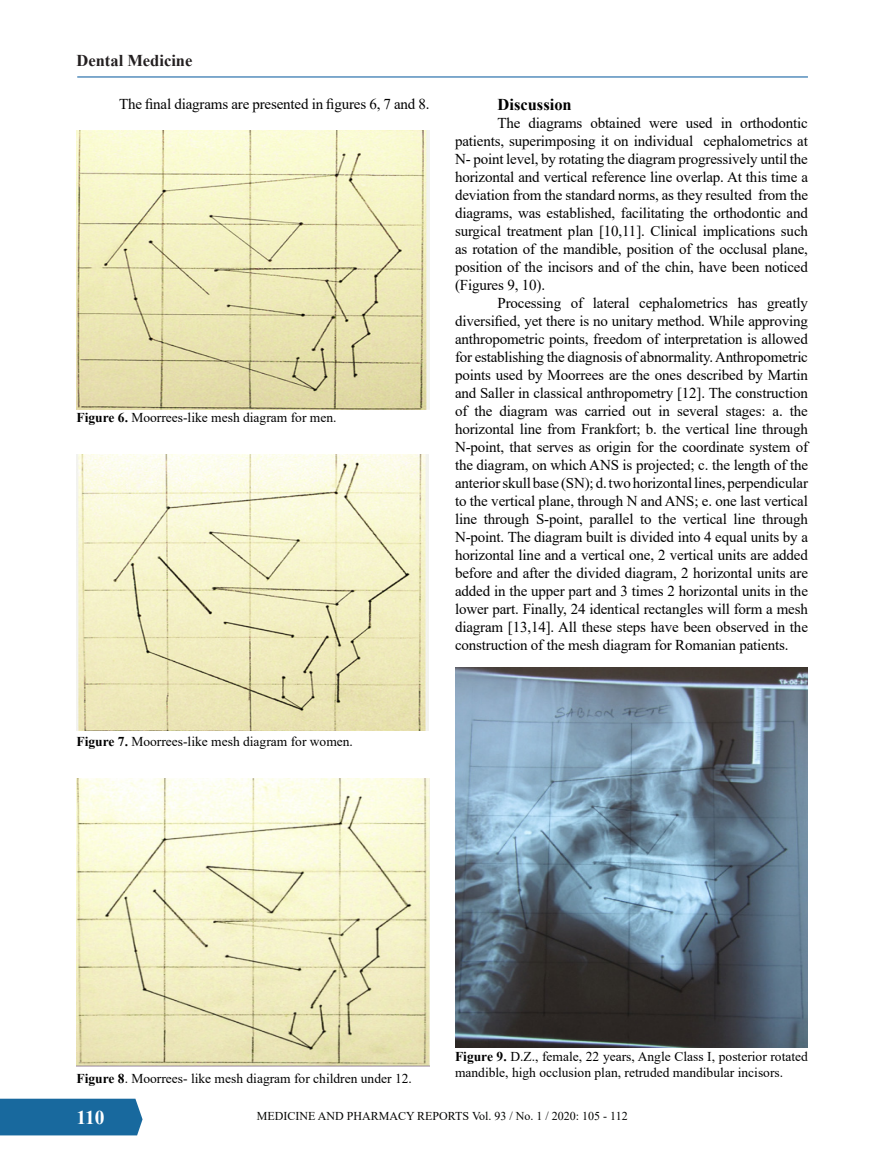
<style>
.page{position:relative;width:893px;height:1149px;background:#fff}
.page>*{position:absolute;margin:0;border:0;box-sizing:border-box;transform-origin:0 0}
.t1{font:700 19.5px "Times New Roman";color:#fff}
.t2{font:700 16.5px "Times New Roman";color:#231f20}
.t3{font:700 16.5px "Times New Roman";color:#000}
.t4{font:15px/18px "Times New Roman";letter-spacing:-.01em;color:#000;text-align:justify}
.t5{font:13.5px/16.2px "Times New Roman";color:#000}
.t6{font:12px "Times New Roman";color:#040503}
.s1{font-weight:700}
</style>
<div class="page">
<div style="left:0;top:1098px;width:143px;height:36px;background:#18699e"></div>
<img style="left:77px;top:130px;width:352px;height:279px">
<img style="left:77px;top:454px;width:352px;height:276px">
<img style="left:77px;top:778px;width:352px;height:288px">
<hr style="left:77px;top:77px;width:731px;height:1px;background:#01569b">
<img style="left:455px;top:667px;width:353px;height:380px">
<p class="t2" style="left:77px;top:48px;width:117px">Dental Medicine</p>
<p class="t4" style="left:119px;top:95px;width:312px">The final diagrams are presented in figures 6, 7 and 8.</p>
<p class="t5" style="left:77px;top:409px;width:261px"><span class="s1">Figure 6.</span> Moorrees-like mesh diagram for men.</p>
<p class="t3" style="left:497px;top:92px;width:76px">Discussion</p>
<p class="t4" style="left:455px;top:113px;width:354px;text-indent:43px">The diagrams obtained were used in orthodontic patients, superimposing it on individual cephalometrics at N- point level, by rotating the diagram progressively until the horizontal and vertical reference line overlap. At this time a deviation from the standard norms, as they resulted from the diagrams, was established, facilitating the orthodontic and surgical treatment plan [10,11]. Clinical implications such as rotation of the mandible, position of the occlusal plane, position of the incisors and of the chin, have been noticed (Figures 9, 10).</p>
<p class="t4" style="left:455px;top:293px;width:355px;text-indent:43px">Processing of lateral cephalometrics has greatly diversified, yet there is no unitary method. While approving anthropometric points, freedom of interpretation is allowed for establishing the diagnosis of abnormality. Anthropometric points used by Moorrees are the ones described by Martin and Saller in classical anthropometry [12]. The construction of the diagram was carried out in several stages: a. the horizontal line from Frankfort; b. the vertical line through N-point, that serves as origin for the coordinate system of the diagram, on which ANS is projected; c. the length of the anterior skull base (SN); d. two horizontal lines, perpendicular to the vertical plane, through N and ANS; e. one last vertical line through S-point, parallel to the vertical line through N-point. The diagram built is divided into 4 equal units by a horizontal line and a vertical one, 2 vertical units are added before and after the divided diagram, 2 horizontal units are added in the upper part and 3 times 2 horizontal units in the lower part. Finally, 24 identical rectangles will form a mesh diagram [13,14]. All these steps have been observed in the construction of the mesh diagram for Romanian patients.</p>
<p class="t5" style="left:77px;top:733px;width:278px"><span class="s1">Figure 7.</span> Moorrees-like mesh diagram for women.</p>
<p class="t5" style="left:77px;top:1069px;width:337px"><span class="s1">Figure 8</span>. Moorrees- like mesh diagram for children under 12.</p>
<p class="t5" style="left:455px;top:1047px;width:354px"><span class="s1">Figure 9.</span> D.Z., female, 22 years, Angle Class I, posterior rotated mandible, high occlusion plan, retruded mandibular incisors.</p>
<h1 class="t1" style="left:77px;top:1102px;width:30px">110</h1>
<p class="t6" style="left:257px;top:1106px;width:372px">MEDICINE AND PHARMACY REPORTS Vol. 93 / No. 1 / 2020: 105 - 112</p>
</div>
